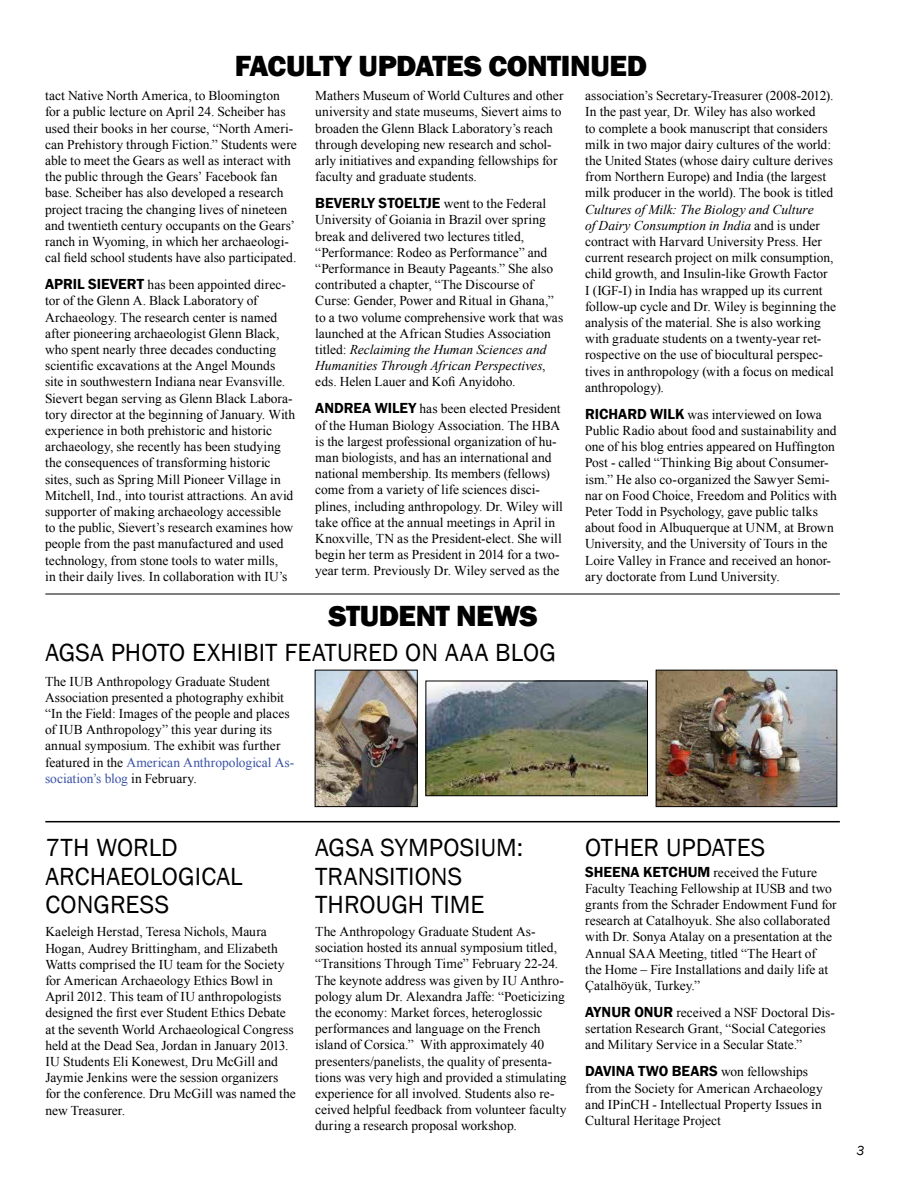
<style>
.page{position:relative;width:918px;height:1188px;background:#fff}
.page>*{position:absolute;margin:0;border:0;box-sizing:border-box;transform-origin:0 0}
.t1{font:800 30px "Franklin Gothic";letter-spacing:-.015em;color:#000}
.t2{font:25.5px/28.5px "Franklin Gothic";letter-spacing:.005em;color:#000}
.t3{font:600 15px "Franklin Gothic";letter-spacing:-.005em;color:#000}
.t4{font:13.5px/16.2px "Times New Roman";color:#000}
.t5{font:italic 13.5px "Franklin Gothic";color:#000}
.s1{font-family:"Franklin Gothic";font-weight:600;font-size:15px}
.s2{font-style:italic}
.s3{color:#3a53a4}
.s4{font-family:"Times New Roman";font-weight:400;font-size:13.5px}
</style>
<div class="page">
<hr style="left:45px;top:594px;width:795px;height:1px;background:#000">
<hr style="left:45px;top:821px;width:795px;height:1px;background:#000">
<img style="left:658px;top:672px;width:177px;height:133px">
<div style="left:656px;top:670px;width:181px;height:137px;border:1px solid #000"></div>
<img style="left:317px;top:672px;width:99px;height:133px">
<div style="left:315px;top:670px;width:103px;height:137px;border:1px solid #000"></div>
<img style="left:428px;top:683px;width:218px;height:111px">
<div style="left:426px;top:681px;width:222px;height:115px;border:1px solid #000"></div>
<h1 class="t1" style="left:235px;top:47px;width:414px">FACULTY UPDATES CONTINUED</h1>
<p class="t4" style="left:45px;top:87px;width:253px">tact Native North America, to Bloomington for a public lecture on April 24. Scheiber has used their books in her course, “North Ameri&shy;can Prehistory through Fiction.” Students were able to meet the Gears as well as interact with the public through the Gears’ Facebook fan base. Scheiber has also developed a research project tracing the changing lives of nineteen and twentieth century occupants on the Gears’ ranch in Wyoming, in which her archaeologi&shy;cal field school students have also participated.</p>
<p class="t4" style="left:45px;top:276px;width:252px"><span class="s1">APRIL SIEVERT</span> has been appointed direc&shy;tor of the Glenn A. Black Laboratory of Archaeology. The research center is named after pioneering archaeologist Glenn Black, who spent nearly three decades conducting scientific excavations at the Angel Mounds site in southwestern Indiana near Evansville.<br>Sievert began serving as Glenn Black Labora&shy;tory director at the beginning of January. With experience in both prehistoric and historic archaeology, she recently has been studying the consequences of transforming historic sites, such as Spring Mill Pioneer Village in Mitchell, Ind., into tourist attractions. An avid supporter of making archaeology accessible<br>to the public, Sievert’s research examines how people from the past manufactured and used technology, from stone tools to water mills,<br>in their daily lives. In collaboration with IU’s</p>
<p class="t4" style="left:585px;top:87px;width:250px">association’s Secretary-Treasurer (2008-2012).<br>In the past year, Dr. Wiley has also worked<br>to complete a book manuscript that considers milk in two major dairy cultures of the world: the United States (whose dairy culture derives from Northern Europe) and India (the largest milk producer in the world). The book is titled</p>
<p class="t4" style="left:585px;top:201px;width:253px"><span class="s2">Cultures of Milk: The Biology and Culture<br>of Dairy Consumption in India</span> and is under contract with Harvard University Press. Her current research project on milk consumption, child growth, and Insulin-like Growth Factor<br>I (IGF-I) in India has wrapped up its current follow-up cycle and Dr. Wiley is beginning the analysis of the material. She is also working with graduate students on a twenty-year ret&shy;rospective on the use of biocultural perspec&shy;tives in anthropology (with a focus on medical anthropology).</p>
<p class="t4" style="left:585px;top:406px;width:253px"><span class="s1">RICHARD WILK</span> was interviewed on Iowa Public Radio about food and sustainability and one of his blog entries appeared on Huffington Post - called “Thinking Big about Consumer&shy;ism.” He also co-organized the Sawyer Semi&shy;nar on Food Choice, Freedom and Politics with Peter Todd in Psychology, gave public talks about food in Albuquerque at UNM, at Brown University, and the University of Tours in the Loire Valley in France and received an honor&shy;ary doctorate from Lund University.</p>
<p class="t4" style="left:315px;top:87px;width:250px">Mathers Museum of World Cultures and other university and state museums, Sievert aims to broaden the Glenn Black Laboratory’s reach through developing new research and schol&shy;arly initiatives and expanding fellowships for faculty and graduate students.</p>
<p class="t4" style="left:315px;top:195px;width:250px"><span class="s1">BEVERLY STOELTJE</span> went to the Federal University of Goiania in Brazil over spring break and delivered two lectures titled, “Performance: Rodeo as Performance” and “Performance in Beauty Pageants.” She also contributed a chapter, “The Discourse of Curse: Gender, Power and Ritual in Ghana,” to a two volume comprehensive work that was launched at the African Studies Association titled: <span class="s2">Reclaiming the Human Sciences and Humanities Through African Perspectives</span>, eds. Helen Lauer and Kofi Anyidoho.</p>
<p class="t4" style="left:315px;top:401px;width:249px"><span class="s1">ANDREA WILEY</span> has been elected President of the Human Biology Association. The HBA is the largest professional organization of hu&shy;man biologists, and has an international and national membership. Its members (fellows) come from a variety of life sciences disci&shy;plines, including anthropology. Dr. Wiley will take office at the annual meetings in April in Knoxville, TN as the President-elect. She will begin her term as President in 2014 for a two&shy;year term. Previously Dr. Wiley served as the</p>
<h1 class="t1" style="left:328px;top:596px;width:211px">STUDENT NEWS</h1>
<h2 class="t2" style="left:45px;top:639px;width:512px">AGSA PHOTO EXHIBIT FEATURED ON AAA BLOG</h2>
<p class="t4" style="left:45px;top:673px;width:251px">The IUB Anthropology Graduate Student Association presented a photography exhibit “In the Field: Images of the people and places of IUB Anthropology” this year during its annual symposium. The exhibit was further featured in the <span class="s3">American Anthropological As&shy;sociation’s blog</span> in February.</p>
<h2 class="t2" style="left:45px;top:834px;width:199px">7TH WORLD<br>ARCHAEOLOGICAL<br>CONGRESS</h2>
<h2 class="t2" style="left:315px;top:834px;width:210px">AGSA SYMPOSIUM:<br>TRANSITIONS<br>THROUGH TIME</h2>
<h2 class="t2" style="left:585px;top:834px;width:182px">OTHER UPDATES</h2>
<p class="t4" style="left:45px;top:924px;width:252px">Kaeleigh Herstad, Teresa Nichols, Maura Hogan, Audrey Brittingham, and Elizabeth Watts comprised the IU team for the Society for American Archaeology Ethics Bowl in April 2012. This team of IU anthropologists designed the first ever Student Ethics Debate at the seventh World Archaeological Congress held at the Dead Sea, Jordan in January 2013.<br>IU Students Eli Konewest, Dru McGill and Jaymie Jenkins were the session organizers for the conference. Dru McGill was named the new Treasurer.</p>
<p class="t4" style="left:315px;top:923px;width:253px">The Anthropology Graduate Student As&shy;sociation hosted its annual symposium titled, “Transitions Through Time” February 22-24.<br>The keynote address was given by IU Anthro&shy;pology alum Dr. Alexandra Jaffe: “Poeticizing the economy: Market forces, heteroglossic performances and language on the French island of Corsica.” With approximately 40 presenters/panelists, the quality of presenta&shy;tions was very high and provided a stimulating experience for all involved. Students also re&shy;ceived helpful feedback from volunteer faculty during a research proposal workshop.</p>
<p class="t4" style="left:585px;top:864px;width:253px"><span class="s1">SHEENA KETCHUM</span> received the Future Faculty Teaching Fellowship at IUSB and two grants from the Schrader Endowment Fund for research at Catalhoyuk. She also collaborated with Dr. Sonya Atalay on a presentation at the Annual SAA Meeting, titled “The Heart of<br>the Home – Fire Installations and daily life at Çatalhöyük, Turkey.”</p>
<p class="t4" style="left:585px;top:1004px;width:251px"><span class="s1">AYNUR ONUR</span> received a NSF Doctoral Dis&shy;sertation Research Grant, “Social Categories and Military Service in a Secular State.”</p>
<p class="t3" style="left:585px;top:1062px;width:225px">DAVINA TWO BEARS <span class="s4">won fellowships</span></p>
<p class="t4" style="left:585px;top:1080px;width:239px;text-align:justify">from the Society for American Archaeology and IPinCH - Intellectual Property Issues in Cultural Heritage Project</p>
<p class="t5" style="left:856px;top:1142px;width:9px">3</p>
</div>
